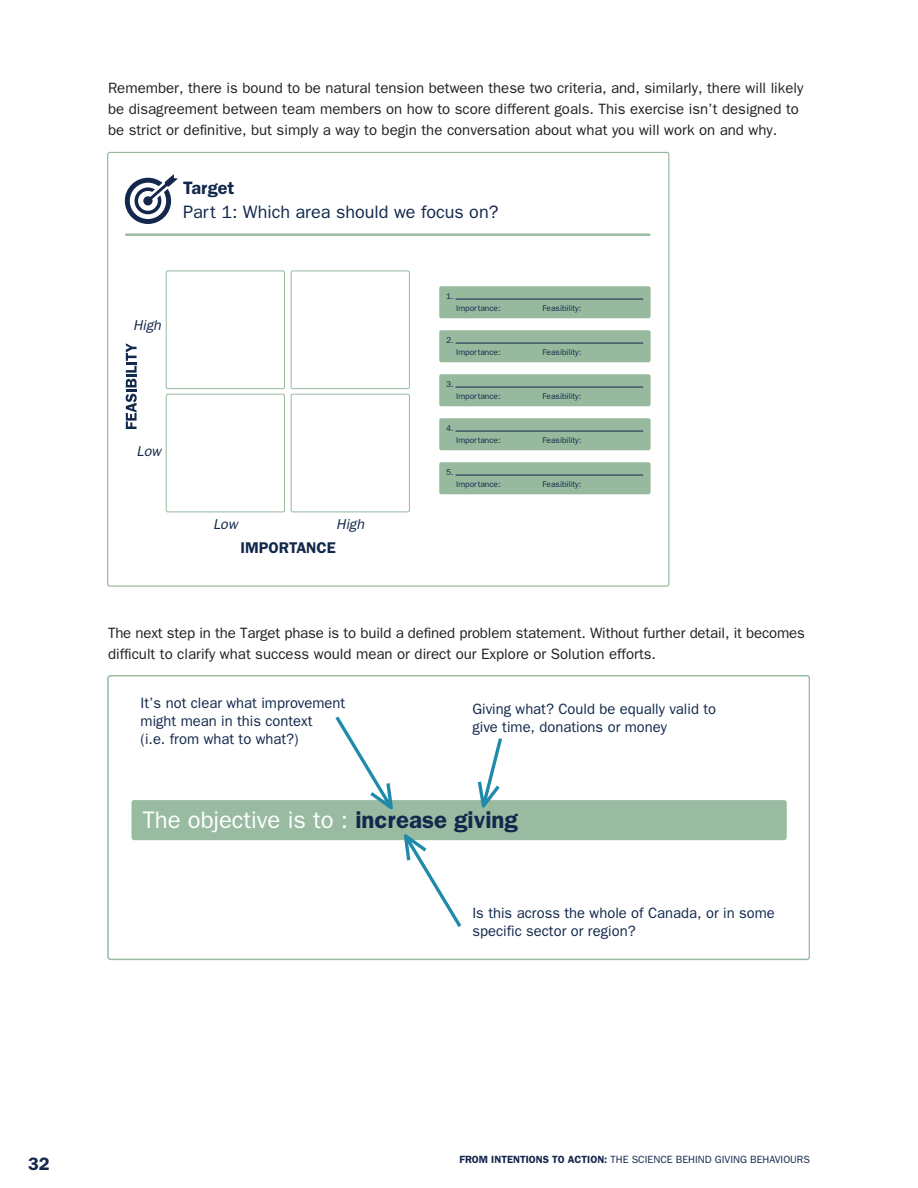
<style>
.page{position:relative;width:918px;height:1188px;background:#fff}
.page>*{position:absolute;margin:0;border:0;box-sizing:border-box;transform-origin:0 0}
.t1{font:24px "Franklin Gothic";color:#fff}
.t2{font:18px "Franklin Gothic";color:#11284b}
.t3{font:600 18px "Franklin Gothic";color:#11284b}
.t4{font:600 18px "Franklin Gothic";color:#14274c}
.t5{font:600 15.6px "Franklin Gothic";color:#11284b}
.t6{font:15px/21px "Franklin Gothic";color:#231f20}
.t7{font:15px/18px "Franklin Gothic";color:#10274a}
.t8{font:italic 14.4px "Franklin Gothic";color:#11284b}
.t9{font:10.5px "Franklin Gothic";color:#14274c}
.t10{font:8.4px "Franklin Gothic";color:#11284b}
.s1{font-weight:600;color:#14274c}
.s2{font-weight:600}
</style>
<div class="page">
<svg style="left:126px;top:343px;width:11px;height:86px"></svg>
<div style="left:439px;top:286px;width:212px;height:32px;background:#97ba9f;border-radius:2px"></div>
<div style="left:166px;top:270px;width:119px;height:119px;border:1px solid #97ba9f;border-radius:2px"></div>
<div style="left:291px;top:270px;width:119px;height:119px;border:1px solid #97ba9f;border-radius:2px"></div>
<div style="left:166px;top:394px;width:119px;height:118px;border:1px solid #97ba9f;border-radius:2px"></div>
<div style="left:291px;top:394px;width:119px;height:118px;border:1px solid #97ba9f;border-radius:2px"></div>
<hr style="left:456px;top:299px;width:187px;height:1px;background:#14274c">
<div style="left:439px;top:330px;width:212px;height:32px;background:#97ba9f;border-radius:2px"></div>
<hr style="left:456px;top:343px;width:187px;height:1px;background:#14274c">
<div style="left:439px;top:374px;width:212px;height:32px;background:#97ba9f;border-radius:2px"></div>
<hr style="left:456px;top:387px;width:187px;height:1px;background:#14274c">
<div style="left:439px;top:418px;width:212px;height:32px;background:#97ba9f;border-radius:2px"></div>
<hr style="left:456px;top:431px;width:187px;height:1px;background:#14274c">
<div style="left:439px;top:462px;width:212px;height:32px;background:#97ba9f;border-radius:2px"></div>
<hr style="left:456px;top:475px;width:187px;height:1px;background:#14274c">
<hr style="left:125px;top:234px;width:525px;height:2px;background:#97ba9f">
<svg style="left:125px;top:174px;width:53px;height:50px"></svg>
<div style="left:131px;top:800px;width:656px;height:40px;background:#98bba1;border-radius:3px"></div>
<div style="left:107px;top:675px;width:703px;height:285px;border:2px solid #98bba1;border-radius:3px"></div>
<svg style="left:335px;top:716px;width:58px;height:93px"></svg>
<svg style="left:404px;top:834px;width:57px;height:93px"></svg>
<svg style="left:478px;top:738px;width:24px;height:70px"></svg>
<p class="t6" style="left:108px;top:77px;width:697px">Remember, there is bound to be natural tension between these two criteria, and, similarly, there will likely be disagreement between team members on how to score different goals. This exercise isn’t designed to be strict or definitive, but simply a way to begin the conversation about what you will work on and why.</p>
<p class="t3" style="left:183px;top:178px;width:53px">Target</p>
<p class="t2" style="left:183px;top:202px;width:317px">Part 1: Which area should we focus on?</p>
<p class="t10" style="left:446px;top:292px;width:9px">1.</p>
<p class="t8" style="left:133px;top:317px;width:29px">High</p>
<p class="t8" style="left:137px;top:443px;width:26px">Low</p>
<p class="t8" style="left:213px;top:515px;width:26px">Low</p>
<p class="t8" style="left:336px;top:515px;width:29px">High</p>
<p class="t5" style="left:240px;top:538px;width:97px">IMPORTANCE</p>
<p class="t10" style="left:456px;top:304px;width:46px">Importance:</p>
<p class="t10" style="left:543px;top:304px;width:40px">Feasibility:</p>
<p class="t10" style="left:446px;top:336px;width:9px">2.</p>
<p class="t10" style="left:456px;top:348px;width:46px">Importance:</p>
<p class="t10" style="left:543px;top:348px;width:40px">Feasibility:</p>
<p class="t10" style="left:446px;top:380px;width:9px">3.</p>
<p class="t10" style="left:456px;top:392px;width:46px">Importance:</p>
<p class="t10" style="left:543px;top:392px;width:40px">Feasibility:</p>
<p class="t10" style="left:446px;top:424px;width:9px">4.</p>
<p class="t10" style="left:456px;top:436px;width:46px">Importance:</p>
<p class="t10" style="left:543px;top:436px;width:40px">Feasibility:</p>
<p class="t10" style="left:446px;top:468px;width:9px">5.</p>
<p class="t10" style="left:456px;top:480px;width:46px">Importance:</p>
<p class="t10" style="left:543px;top:480px;width:40px">Feasibility:</p>
<p class="t6" style="left:108px;top:622px;width:699px">The next step in the Target phase is to build a defined problem statement. Without further detail, it becomes difficult to clarify what success would mean or direct our Explore or Solution efforts.</p>
<p class="t7" style="left:141px;top:694px;width:206px">It’s not clear what improvement might mean in this context<br>(i.e. from what to what?)</p>
<p class="t7" style="left:472px;top:699px;width:245px">Giving what? Could be equally valid to give time, donations or money</p>
<h1 class="t1" style="left:143px;top:807px;width:377px">The objective is to : <span class="s1">increase giving</span></h1>
<p class="t7" style="left:472px;top:903px;width:304px">Is this across the whole of Canada, or in some specific sector or region?</p>
<p class="t4" style="left:28px;top:1153px;width:23px">32</p>
<p class="t9" style="left:459px;top:1154px;width:352px"><span class="s2">FROM INTENTIONS TO ACTION:</span> THE SCIENCE BEHIND GIVING BEHAVIOURS</p>
</div>
